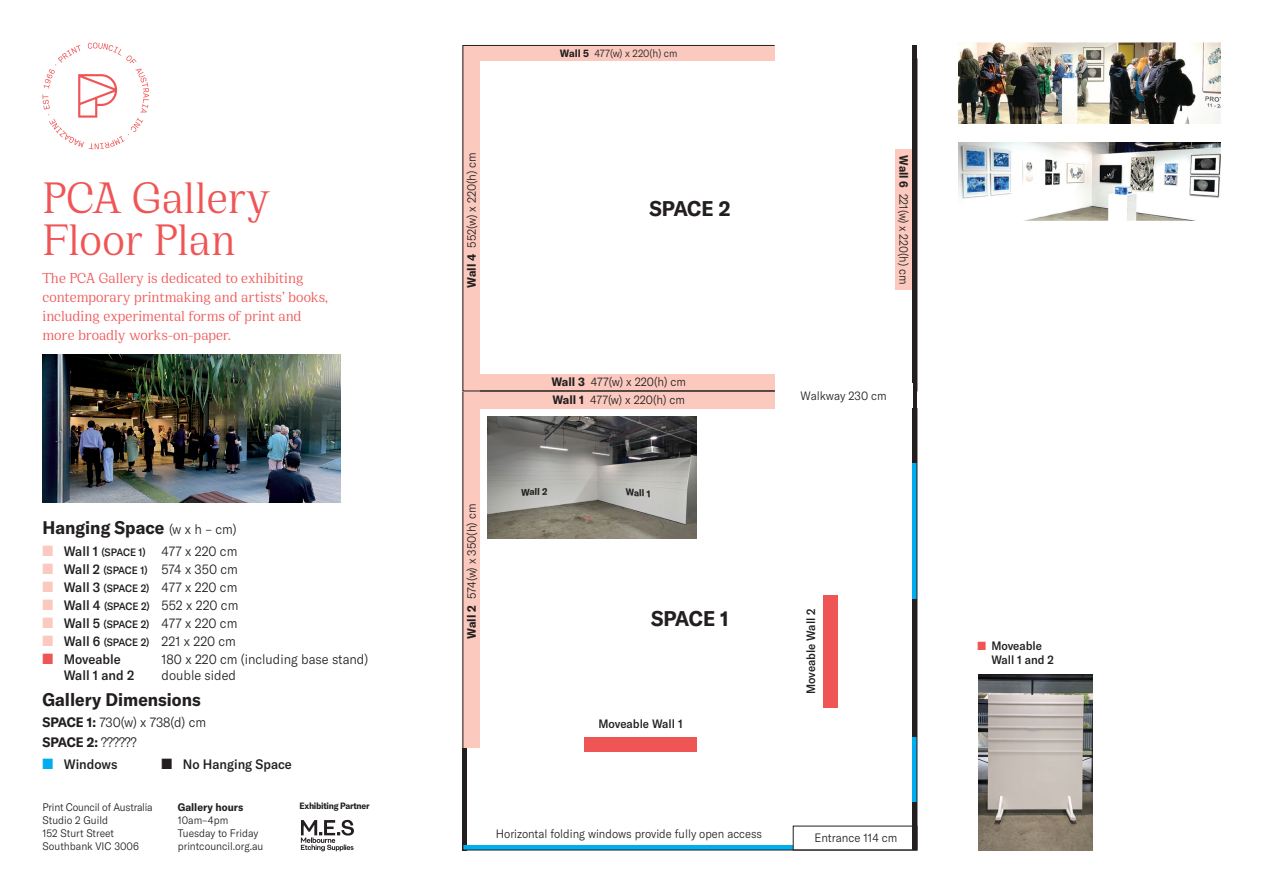
<style>
.page{position:relative;width:1263px;height:893px;background:#fff}
.page>*{position:absolute;margin:0;border:0;box-sizing:border-box;transform-origin:0 0}
.t1{font:48px/42px "Cirka";letter-spacing:-.005em;color:#f05556}
.t2{font:700 21px "GT America";letter-spacing:-.015em;color:#231f20;scale:.94 1}
.t3{font:700 18px "GT America";color:#231f20;scale:.95 1}
.t4{font:15.75px/18.9px "Cirka";letter-spacing:-.005em;color:#f05556}
.t5{font:300 13.5px/20.4px "GT America";color:#231f20;scale:.95 1}
.t6{font:500 13.5px "GT America";color:#231f20;scale:.95 1}
.t7{font:300 12px "GT America";color:#231f20;scale:.94 1}
.t8{font:300 12px "GT America";color:#231f20;scale:.93 1}
.t9{font:500 12px/14.4px "GT America";color:#231f20;scale:.94 1}
.t10{font:300 12px "GT America";color:#231f20;scale:.91 1}
.t11{font:300 10.8px/12.9px "GT America";color:#231f20;scale:.95 1}
.t12{font:700 10.8px "GT America";color:#231f20;scale:.95 1}
.t13{font:300 10.5px "GT America";color:#231f20;scale:.94 1}
.t14{font:700 9.45px "GT America";color:#231f20;scale:.95 1}
.t15{font:700 9px "GT America";letter-spacing:-.03em;color:#231f20;scale:.95 1}
.s1{font-weight:300;font-size:13.5px}
.s2{color:#fbc9be}
.s3{font-weight:500}
.s4{font-weight:500;font-size:10.5px}
.s5{color:#f05556}
.s6{font-weight:700}
.s7{color:#00aeef}
</style>
<div class="page">
<svg style="left:43px;top:43px;width:106px;height:106px"></svg>
<img style="left:300px;top:819px;width:54px;height:33px">
<img style="left:43px;top:354px;width:297px;height:149px">
<svg style="left:462px;top:392px;width:456px;height:459px"></svg>
<img style="left:978px;top:675px;width:114px;height:176px">
<img style="left:487px;top:417px;width:209px;height:121px">
<svg style="left:462px;top:45px;width:456px;height:347px"></svg>
<div style="left:775px;top:383px;width:137px;height:25px;background:#fff"></div>
<img style="left:958px;top:43px;width:262px;height:81px">
<img style="left:958px;top:142px;width:262px;height:79px">
<h1 class="t1" style="left:43px;top:177px;width:229px">PCA Gallery<br>Floor Plan</h1>
<p class="t4" style="left:43px;top:268px;width:287px">The PCA Gallery is dedicated to exhibiting contemporary printmaking and artists’ books, including experimental forms of print and more broadly works-on-paper.</p>
<h3 class="t3" style="left:43px;top:516px;width:206px">Hanging Space <span class="s1">(w x h – cm)</span></h3>
<p class="t5" style="left:43px;top:541px;width:207px"><span class="s2">■</span> <span class="s3">Wall 1</span> <span class="s4">(SPACE 1)</span> 477 x 220 cm</p>
<p class="t5" style="left:43px;top:559px;width:207px"><span class="s2">■</span> <span class="s3">Wall 2</span> <span class="s4">(SPACE 1)</span> 574 x 350 cm</p>
<p class="t5" style="left:43px;top:577px;width:207px"><span class="s2">■</span> <span class="s3">Wall 3</span> <span class="s4">(SPACE 2)</span> 477 x 220 cm</p>
<p class="t5" style="left:43px;top:595px;width:208px"><span class="s2">■</span> <span class="s3">Wall 4</span> <span class="s4">(SPACE 2)</span> 552 x 220 cm</p>
<p class="t5" style="left:43px;top:613px;width:207px"><span class="s2">■</span> <span class="s3">Wall 5</span> <span class="s4">(SPACE 2)</span> 477 x 220 cm</p>
<p class="t5" style="left:43px;top:631px;width:205px"><span class="s2">■</span> <span class="s3">Wall 6</span> <span class="s4">(SPACE 2)</span> 221 x 220 cm</p>
<p class="t6" style="left:43px;top:651px;width:84px"><span class="s5">■</span> Moveable</p>
<p class="t5" style="left:162px;top:649px;width:219px">180 x 220 cm (including base stand)</p>
<p class="t6" style="left:64px;top:667px;width:76px">Wall 1 and 2</p>
<p class="t5" style="left:162px;top:665px;width:80px">double sided</p>
<h3 class="t3" style="left:43px;top:689px;width:168px">Gallery Dimensions</h3>
<p class="t5" style="left:43px;top:712px;width:174px"><span class="s6">SPACE 1:</span> 730(w) x 738(d) cm<br><span class="s6">SPACE 2:</span> ??????</p>
<p class="t6" style="left:43px;top:756px;width:80px"><span class="s7">■</span> Windows</p>
<p class="t6" style="left:162px;top:756px;width:139px">■ No Hanging Space</p>
<p class="t11" style="left:43px;top:800px;width:118px">Print Council of Australia<br>Studio 2 Guild<br>152 Sturt Street<br>Southbank VIC 3006</p>
<p class="t12" style="left:178px;top:800px;width:70px">Gallery hours</p>
<p class="t11" style="left:178px;top:813px;width:92px">10am–4pm<br>Tuesday to Friday printcouncil.org.au</p>
<p class="t15" style="left:299px;top:800px;width:75px">Exhibiting Partner</p>
<p class="t13" style="left:560px;top:47px;width:127px"><span class="s6">Wall 5</span> 477(w) x 220(h) cm</p>
<p class="t7" style="left:465px;top:288px;width:146px;rotate:-90deg"><span class="s6">Wall 4</span> 552(w) x 220(h) cm</p>
<p class="t10" style="left:911px;top:155px;width:143px;rotate:90deg"><span class="s6">Wall 6</span> 221(w) x 220(h) cm</p>
<h2 class="t2" style="left:649px;top:196px;width:87px">SPACE 2</h2>
<p class="t7" style="left:465px;top:638px;width:145px;rotate:-90deg"><span class="s6">Wall 2</span> 574(w) x 350(h) cm</p>
<p class="t7" style="left:551px;top:375px;width:145px"><span class="s6">Wall 3</span> 477(w) x 220(h) cm</p>
<p class="t7" style="left:552px;top:393px;width:143px"><span class="s6">Wall 1</span> 477(w) x 220(h) cm</p>
<p class="t14" style="left:521px;top:486px;width:29px;rotate:-3deg">Wall 2</p>
<p class="t14" style="left:627px;top:486px;width:28px;rotate:5deg">Wall 1</p>
<h2 class="t2" style="left:651px;top:606px;width:84px">SPACE 1</h2>
<p class="t9" style="left:598px;top:717px;width:91px">Moveable Wall 1</p>
<p class="t7" style="left:801px;top:389px;width:93px">Walkway 230 cm</p>
<p class="t9" style="left:803px;top:694px;width:93px;rotate:-90deg">Moveable Wall 2</p>
<p class="t8" style="left:496px;top:827px;width:288px">Horizontal folding windows provide fully open access</p>
<p class="t7" style="left:814px;top:831px;width:90px">Entrance 114 cm</p>
<p class="t9" style="left:991px;top:638px;width:68px;text-indent:-14px"><span class="s5">■</span> Moveable<br>Wall 1 and 2</p>
</div>
